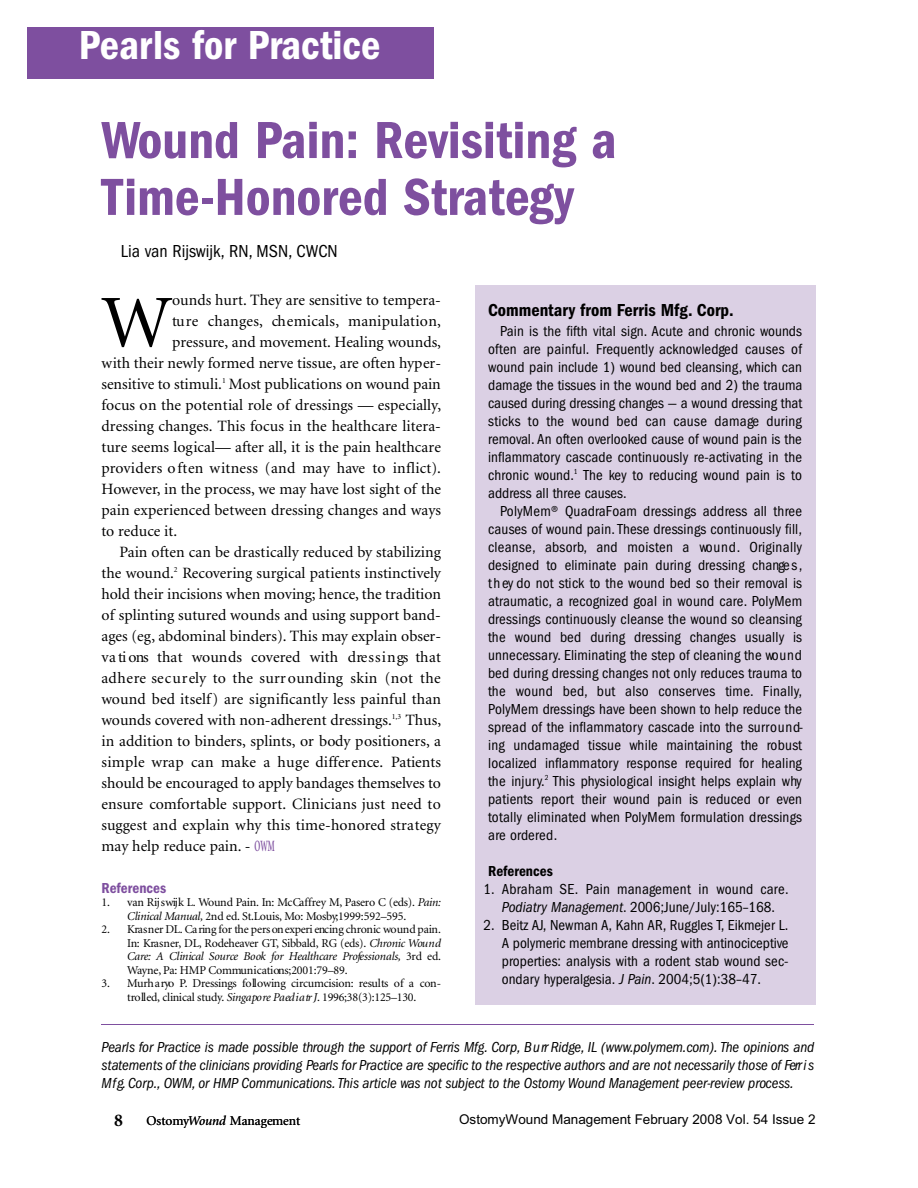
<style>
.page{position:relative;width:918px;height:1188px;background:#fff}
.page>*{position:absolute;margin:0;border:0;box-sizing:border-box;transform-origin:0 0}
.t1{font:74.85px "Minion";color:#000}
.t2{font:600 condensed 54px/56.8px "Franklin Gothic";color:#7e4f9f}
.t3{font:600 condensed 42px "Franklin Gothic";color:#fff}
.t4{font:600 condensed 18px "Franklin Gothic";color:#000}
.t5{font:condensed 18px "Franklin Gothic";color:#000}
.t6{font:700 18px "Minion";color:#000}
.t7{font:15.75px "Minion";color:#000}
.t8{font:15.75px "Minion";letter-spacing:.02em;color:#000}
.t9{font:condensed 15px/18px "Franklin Gothic";letter-spacing:.005em;color:#000;text-align:justify}
.t10{font:italic condensed 15px/18px "Franklin Gothic";color:#000;text-align:justify}
.t11{font:600 condensed 15px "Franklin Gothic";color:#7e4f9f}
.t12{font:600 condensed 15px "Franklin Gothic";color:#000}
.t13{font:13.5px "Arial";color:#000}
.t14{font:13.5px "Minion";color:#000}
.t15{font:12px/13.5px "Minion";letter-spacing:-.025em;color:#000}
.s1{font-weight:600;color:#7e4f9f}
.s2{font-style:italic}
</style>
<div class="page">
<div style="left:27px;top:27px;width:406px;height:51px;background:#7e4f9f"></div>
<hr style="left:102px;top:1025px;width:712px;height:1px;background:#7e4f9f">
<div style="left:475px;top:285px;width:341px;height:720px;background:#dbd0e4"></div>
<h3 class="t3" style="left:79px;top:31px;width:303px">Pearls for Practice</h3>
<h2 class="t2" style="left:102px;top:116px;width:517px">Wound Pain: Revisiting a<br>Time-Honored Strategy</h2>
<p class="t5" style="left:121px;top:245px;width:218px">Lia van Rijswijk, RN, MSN, CWCN</p>
<h1 class="t1" style="left:102px;top:294px;width:72px">W</h1>
<p class="t7" style="left:172px;top:294px;width:270px">ounds hurt. They are sensitive to tempera-</p>
<p class="t7" style="left:172px;top:315px;width:270px">tu re ch a n ge s , ch em ic a ls , m a n ip u la tion ,</p>
<p class="t7" style="left:172px;top:335px;width:271px">pressure, and movement. Healing wounds,</p>
<p class="t7" style="left:102px;top:357px;width:341px">with their newly formed nerve tissue, are often hyper-</p>
<p class="t7" style="left:102px;top:378px;width:341px">sensitive to stimuli.<sup>1</sup> Most publications on wound pain</p>
<p class="t7" style="left:102px;top:398px;width:341px">focus on the potential role of dressings — especially,</p>
<p class="t7" style="left:102px;top:420px;width:341px">dressing changes. This focus in the healthcare litera-</p>
<p class="t7" style="left:102px;top:441px;width:341px">ture seems logical— after all, it is the pain healthcare</p>
<p class="t8" style="left:102px;top:461px;width:341px">providers often witness (and may have to inflict).</p>
<p class="t7" style="left:102px;top:483px;width:341px">However, in the process, we may have lost sight of the</p>
<p class="t7" style="left:102px;top:504px;width:341px">pain experienced between dressing changes and ways</p>
<p class="t7" style="left:102px;top:524px;width:77px">to reduce it.</p>
<p class="t7" style="left:120px;top:546px;width:323px">Pain often can be drastically reduced by stabilizing</p>
<p class="t7" style="left:102px;top:567px;width:341px">the wound.<sup>2</sup> Recovering surgical patients instinctively</p>
<p class="t7" style="left:102px;top:587px;width:341px">hold their incisions when moving; hence, the tradition</p>
<p class="t7" style="left:102px;top:609px;width:341px">of splinting sutured wounds and using support band-</p>
<p class="t7" style="left:102px;top:630px;width:341px">ages (eg, abdominal binders). This may explain obser-</p>
<p class="t7" style="left:102px;top:650px;width:341px">va ti ons that wounds covered with dre s s i n gs that</p>
<p class="t8" style="left:102px;top:672px;width:341px">adhere securely to the surrounding skin (not the</p>
<p class="t7" style="left:102px;top:693px;width:341px">wound bed itself) are significantly less painful than</p>
<p class="t7" style="left:102px;top:713px;width:341px">wounds covered with non-adherent dressings.<sup>1,3</sup> Thus,</p>
<p class="t7" style="left:102px;top:735px;width:341px">in addition to binders, splints, or body positioners, a</p>
<p class="t7" style="left:102px;top:756px;width:341px">simple wrap can make a huge difference. Patients</p>
<p class="t7" style="left:102px;top:776px;width:341px">should be encouraged to apply bandages themselves to</p>
<p class="t7" style="left:102px;top:798px;width:341px">ensure comfortable support. Clinicians just need to</p>
<p class="t7" style="left:102px;top:819px;width:341px">suggest and explain why this time-honored strategy</p>
<p class="t7" style="left:102px;top:839px;width:175px">may help reduce pain. - <span class="s1">OWM</span></p>
<p class="t11" style="left:102px;top:883px;width:66px">References</p>
<p class="t15" style="left:102px;top:897px;width:10px">1 .</p>
<p class="t15" style="left:127px;top:897px;width:316px">van Rij s wijk L. Wound Pa in . In : Mc Ca ffrey M, Pa sero C (ed s) . <span class="s2">Pa in :<br>Clinical Ma nu a l,</span> 2nd ed. S t.Lo u is, Mo : Mo sby;1 9 9 9 :5 9 2 – 5 9 5 .</p>
<p class="t15" style="left:102px;top:924px;width:10px">2 .</p>
<p class="t15" style="left:127px;top:924px;width:316px;text-align:justify">Kra s n er DL. Ca ring for the pers on ex peri encing ch ronic wound pain.<br>In : Kra s n er, D L , Rodeh e aver GT, Sibb a ld , RG (ed s) . <span class="s2">C h ronic Wou n d C a re: A Clinical Sou rce Book for He a lth c a re Profe ssio n a ls,</span> 3 rd ed.<br>Way n e , Pa : HMP Com mu n ic a tion s ;2 0 0 1 :7 9 – 8 9 .</p>
<p class="t15" style="left:102px;top:978px;width:10px">3 .</p>
<p class="t15" style="left:127px;top:978px;width:316px">Mu rh a ryo P. D re ssin gs fo llowing circ u m c ision : re sults of a con&shy;tro lled , clinical stu dy. <span class="s2">Sin ga po re Pa ed i a tr J</span>. 1 9 9 6 ;3 8 ( 3 ) :1 2 5 – 1 3 0 .</p>
<p class="t4" style="left:488px;top:304px;width:247px">Commentary from Ferris Mfg. Corp.</p>
<p class="t9" style="left:488px;top:323px;width:316px;text-indent:12px">Pain is the fifth vital sign. Acute and chronic wounds often are painful. Frequently acknowledged causes of wound pain include 1) wound bed cleansing, which can damage the tissues in the wound bed and 2) the trauma caused during dressing changes — a wound dressing that sticks to the wound bed can cause damage during removal. An often overlooked cause of wound pain is the inflammatory cascade continuously re-activating in the chronic wound.<sup>1</sup> The key to reducing wound pain is to address all three causes.</p>
<p class="t9" style="left:488px;top:503px;width:317px;text-indent:12px">PolyMem® QuadraFoam dressings address all three causes of wound pain. These dressings continuously fill, c le a n s e , a b s o rb, and moisten a wo u n d . O rig in a lly designed to eliminate pain during dressing change s , t h ey do not stick to the wound bed so their removal is a tra u m a tic , a recognized goal in wound care. Po ly M e m dressings continuously cleanse the wound so cleansing the wound bed during dressing changes usually is u n n e c e s s a ry. Eliminating the step of cleaning the wo u n d bed during dressing changes not only reduces trauma to the wound bed, but also conserves time. Fin a lly, PolyMem dressings have been shown to help reduce the spread of the inflammatory cascade into the surro u n d&shy;ing undamaged tissue while maintaining the robust localized inflammatory response required for healing the injury.<sup>2</sup> This physiological insight helps explain why patients report their wound pain is reduced or eve n totally eliminated when PolyMem formulation dressings are ordered.</p>
<p class="t12" style="left:488px;top:866px;width:66px">References</p>
<p class="t9" style="left:483px;top:881px;width:307px;text-align:center">1. Abraham SE. Pain management in wound care.<br><span class="s2">Podiatry Management</span>. 2006;June/July:165–168.</p>
<p class="t9" style="left:502px;top:917px;width:288px;text-indent:-18px">2. Beitz AJ, Newman A, Kahn AR, Ruggles T, Eikmejer L.<br>A polymeric membrane dressing with antinociceptive properties: analysis with a rodent stab wound sec&shy;ondary hyperalgesia. <span class="s2">J Pain</span>. 2004;5(1):38–47.</p>
<p class="t10" style="left:102px;top:1040px;width:714px">Pearls for Practice is made possible through the support of Ferris Mfg. C o rp , B u rr Ridge , IL (www.p o ly m e m .c o m ). The opinions and statements of the clinicians providing Pearls for Practice are specific to the respective authors and are not necessarily those of Ferr i s M f g. C o rp ., OW M , or HMP C o m m u n ic a tio n s . This article was not subject to the Ostomy Wound Management peer-review process.</p>
<p class="t6" style="left:114px;top:1113px;width:10px">8</p>
<p class="t14" style="left:147px;top:1116px;width:155px">Ostomy<span class="s2">Wound</span> Management</p>
<p class="t13" style="left:459px;top:1115px;width:358px">OstomyWound Management February 2008 Vol. 54 Issue 2</p>
</div>
